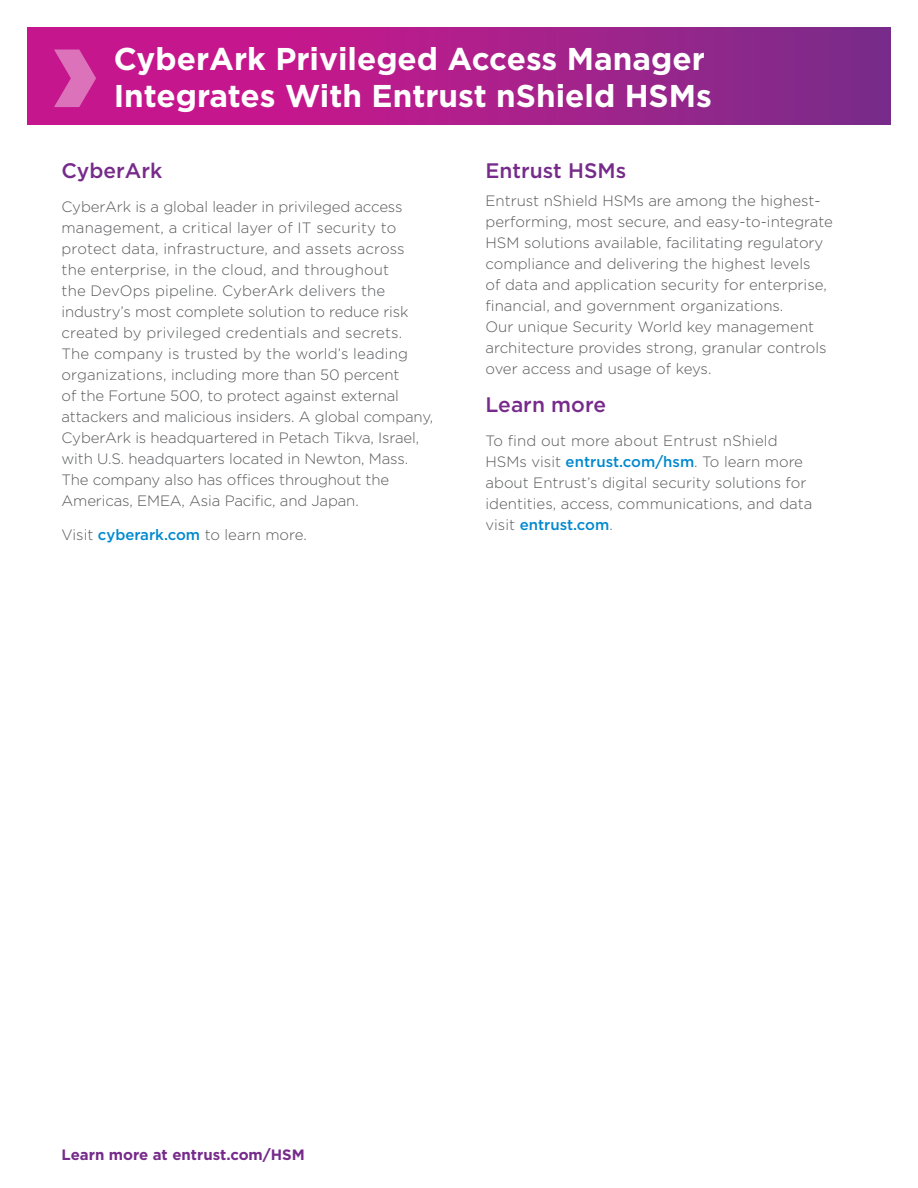
<style>
.page{position:relative;width:918px;height:1188px;background:#fff}
.page>*{position:absolute;margin:0;border:0;box-sizing:border-box;transform-origin:0 0}
.t1{font:700 31.5px/37.5px "Gotham";color:#fff}
.t2{font:500 21px "Gotham";color:#762b8a}
.t3{font:300 15px/21px "Gotham";color:#58595b}
.t4{font:700 15px "Gotham";color:#762b8a}
.s1{font-weight:500;color:#0089ce}
</style>
<div class="page">
<svg style="left:27px;top:27px;width:864px;height:98px;background:#aa1f8b"></svg>
<svg style="left:54px;top:50px;width:42px;height:57px;background:#d34da8"></svg>
<h1 class="t1" style="left:114px;top:40px;width:600px">CyberArk Privileged Access Manager<br>Integrates With Entrust nShield HSMs</h1>
<h2 class="t2" style="left:62px;top:157px;width:102px">CyberArk</h2>
<p class="t3" style="left:62px;top:196px;width:373px">CyberArk is a global leader in privileged access management, a critical layer of IT security to protect data, infrastructure, and assets across<br>the enterprise, in the cloud, and throughout<br>the DevOps pipeline. CyberArk delivers the industry’s most complete solution to reduce risk created by privileged credentials and secrets.<br>The company is trusted by the world’s leading organizations, including more than 50 percent<br>of the Fortune 500, to protect against external attackers and malicious insiders. A global company, CyberArk is headquartered in Petach Tikva, Israel, with U.S. headquarters located in Newton, Mass.<br>The company also has offices throughout the Americas, EMEA, Asia Pacific, and Japan.</p>
<p class="t3" style="left:62px;top:524px;width:247px">Visit <span class="s1">cyberark.com</span> to learn more.</p>
<h2 class="t2" style="left:486px;top:157px;width:142px">Entrust HSMs</h2>
<p class="t3" style="left:486px;top:190px;width:349px">Entrust nShield HSMs are among the highest&shy;performing, most secure, and easy-to-integrate HSM solutions available, facilitating regulatory compliance and delivering the highest levels<br>of data and application security for enterprise, financial, and government organizations.<br>Our unique Security World key management architecture provides strong, granular controls over access and usage of keys.</p>
<h2 class="t2" style="left:486px;top:391px;width:122px">Learn more</h2>
<p class="t3" style="left:486px;top:430px;width:328px">To find out more about Entrust nShield HSMs visit <span class="s1">entrust.com/hsm</span>. To learn more about Entrust’s digital security solutions for identities, access, communications, and data visit <span class="s1">entrust.com</span>.</p>
<p class="t4" style="left:62px;top:1144px;width:245px">Learn more at entrust.com/HSM</p>
</div>
